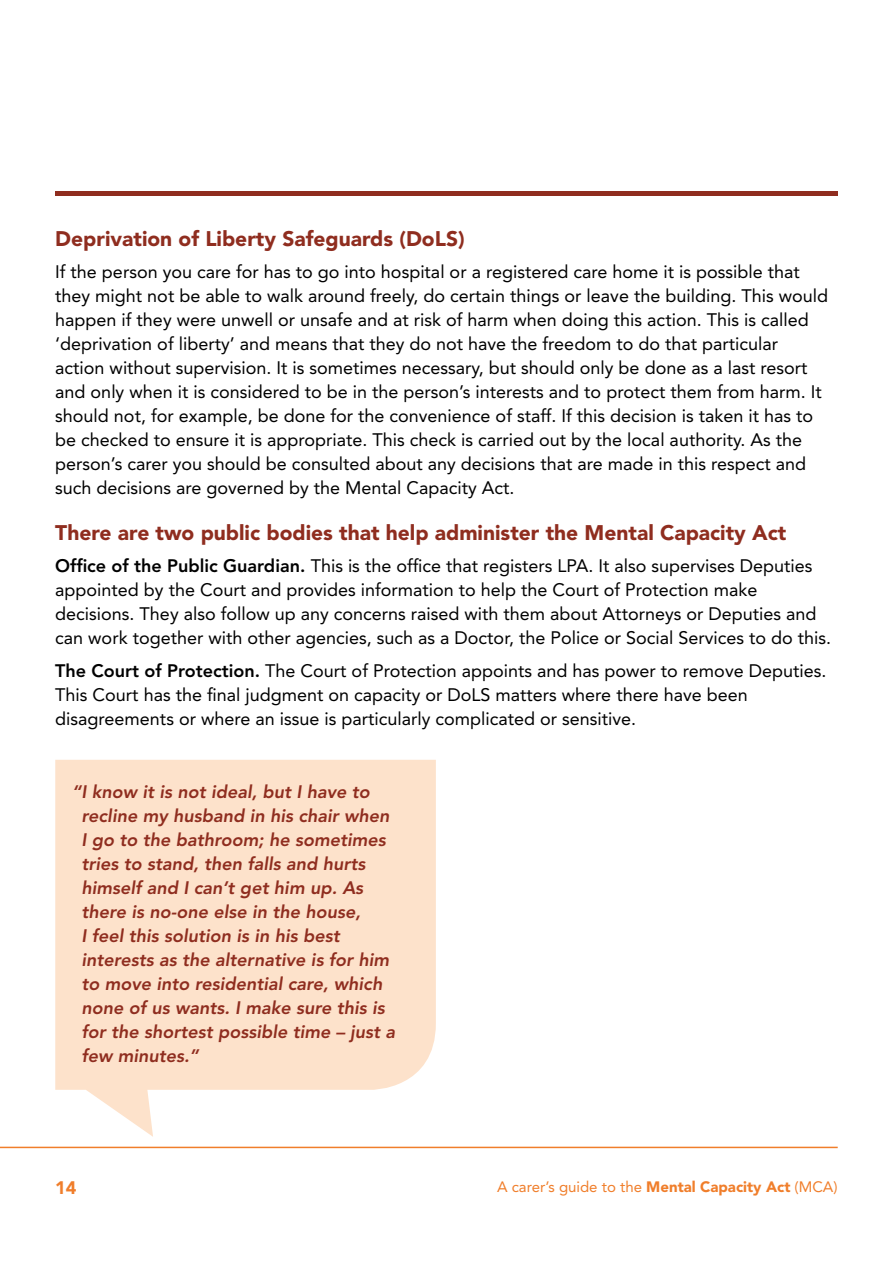
<style>
.page{position:relative;width:893px;height:1263px;background:#fff}
.page>*{position:absolute;margin:0;border:0;box-sizing:border-box;transform-origin:0 0}
.t1{font:900 21px "Avenir";color:#8f2d1f}
.t2{font:18px/24px "Avenir";color:#000}
.t3{font:italic 800 18px/24px "Avenir";color:#8f2d1f}
.t4{font:900 18px "Avenir";color:#f07e2b}
.t5{font:15px "Avenir";color:#f07e2b}
.s1{font-weight:800}
.s2{font-weight:900}
</style>
<div class="page">
<hr style="left:0;top:1147px;width:838px;height:1px;background:#f07e2b">
<div style="left:55px;top:191px;width:783px;height:5px;background:#8f2d1f"></div>
<svg style="left:55px;top:760px;width:381px;height:377px;background:#fde5d1"></svg>
<p class="t1" style="left:55px;top:226px;width:411px">Deprivation of Liberty Safeguards (DoLS)</p>
<p class="t2" style="left:55px;top:260px;width:774px">If the person you care for has to go into hospital or a registered care home it is possible that they might not be able to walk around freely, do certain things or leave the building. This would happen if they were unwell or unsafe and at risk of harm when doing this action. This is called ‘deprivation of liberty’ and means that they do not have the freedom to do that particular action without supervision. It is sometimes necessary, but should only be done as a last resort and only when it is considered to be in the person’s interests and to protect them from harm. It should not, for example, be done for the convenience of staff. If this decision is taken it has to be checked to ensure it is appropriate. This check is carried out by the local authority. As the person’s carer you should be consulted about any decisions that are made in this respect and such decisions are governed by the Mental Capacity Act.</p>
<p class="t1" style="left:55px;top:520px;width:733px">There are two public bodies that help administer the Mental Capacity Act</p>
<p class="t2" style="left:55px;top:554px;width:777px"><span class="s1">Office of the Public Guardian.</span> This is the office that registers LPA. It also supervises Deputies appointed by the Court and provides information to help the Court of Protection make decisions. They also follow up any concerns raised with them about Attorneys or Deputies and can work together with other agencies, such as a Doctor, the Police or Social Services to do this.</p>
<p class="t2" style="left:55px;top:658px;width:773px"><span class="s1">The Court of Protection.</span> The Court of Protection appoints and has power to remove Deputies.<br>This Court has the final judgment on capacity or DoLS matters where there have been disagreements or where an issue is particularly complicated or sensitive.</p>
<p class="t3" style="left:82px;top:779px;width:315px;text-indent:-9px">“I know it is not ideal, but I have to recline my husband in his chair when I go to the bathroom; he sometimes tries to stand, then falls and hurts himself and I can’t get him up. As there is no-one else in the house,<br>I feel this solution is in his best interests as the alternative is for him to move into residential care, which none of us wants. I make sure this is for the shortest possible time – just a few minutes.”</p>
<p class="t4" style="left:55px;top:1177px;width:23px">14</p>
<p class="t5" style="left:497px;top:1178px;width:342px">A carer’s guide to the <span class="s2">Mental Capacity Act</span> (MCA)</p>
</div>
